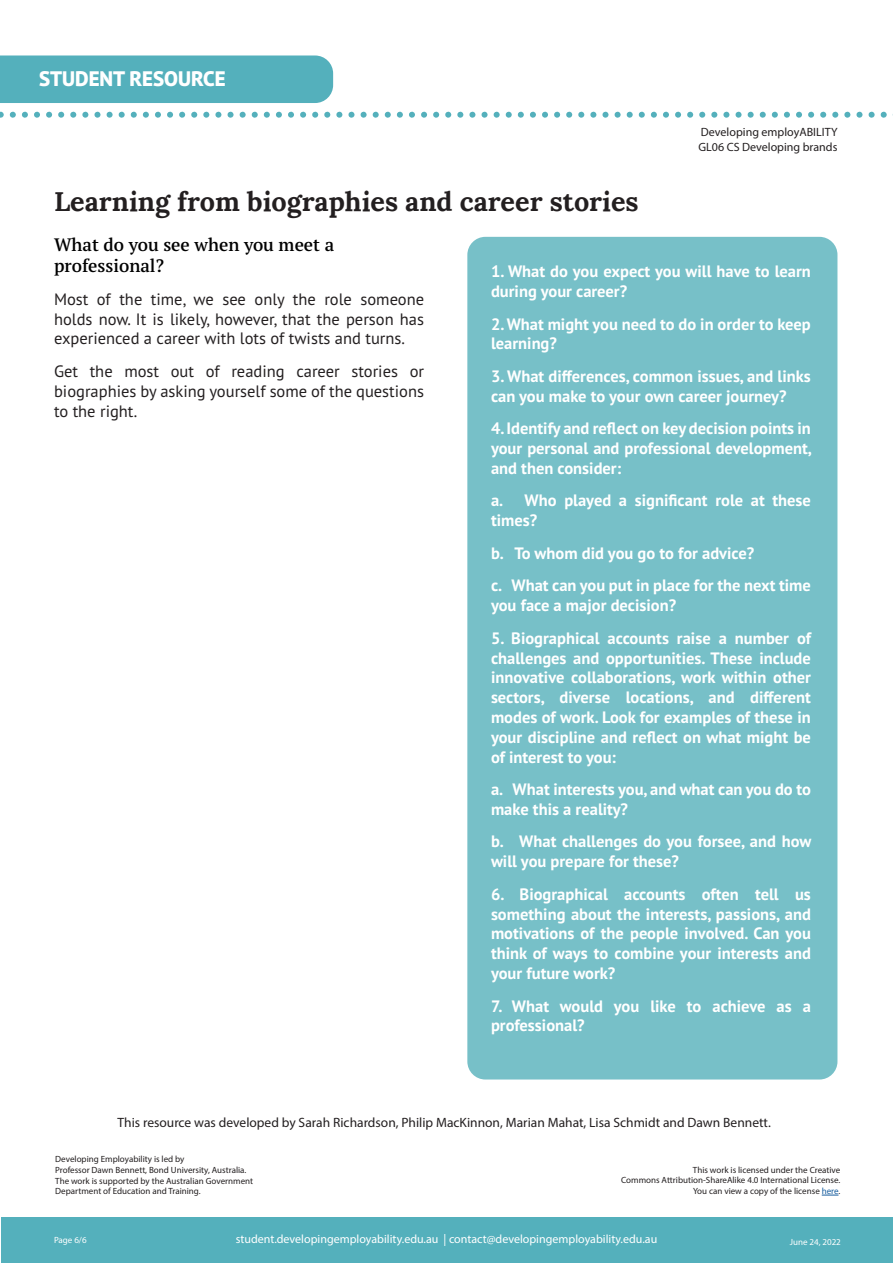
<style>
.page{position:relative;width:893px;height:1263px;background:#fff}
.page>*{position:absolute;margin:0;border:0;box-sizing:border-box;transform-origin:0 0}
.LL_-_Headline_One_Bl{font:700 27px "Lora";color:#231f20}
.t1{font:800 21px "PT Sans Pro";color:#fff}
.LL_-_Subheading{font:600 18px/21.6px "PT Serif Pro";color:#000}
.LL_-_Body_White{font:700 16.5px/19.8px "PT Sans Pro";color:#fff}
.LL_-_Body_Black{font:16.5px/19.8px "PT Sans Pro";color:#231f20;text-align:justify}
.LL_-_Acknowledgement{font:13.5px "Myriad Pro";color:#231f20}
.t2{font:12px "Myriad Pro";color:#fff}
.t3{font:12px/14.4px "Myriad Pro";color:#231f20}
.LL_-_Header_and_Foot{font:9px "Myriad Pro";color:#231f20}
.t4{font:9px "Myriad Pro";color:#fff}
.s1{color:#175d9e}
</style>
<div class="page">
<div style="left:0;top:56px;width:333px;height:47px;background:#54b0bc"></div>
<svg style="left:0;top:112px;width:893px;height:6px"></svg>
<div style="left:1px;top:1217px;width:892px;height:46px;background:#54b0bc"></div>
<div style="left:467px;top:237px;width:370px;height:842px;background:#77c0c8;border-radius:18px"></div>
<svg style="left:822px;top:1195px;width:16px;height:1px"></svg>
<p class="t1" style="left:39px;top:65px;width:188px">STUDENT RESOURCE</p>
<p class="LL_-_Headline_One_Bl" style="left:54px;top:178px;width:586px">Learning from biographies and career stories</p>
<p class="t3" style="left:698px;top:125px;width:141px">Developing employABILITY<br>GL06 CS Developing brands</p>
<p class="LL_-_Subheading" style="left:54px;top:233px;width:282px">What do you see when you meet a professional?</p>
<p class="LL_-_Body_Black" style="left:54px;top:289px;width:372px">Most of the time, we see only the role someone holds now. It is likely, however, that the person has experienced a career with lots of twists and turns.</p>
<p class="LL_-_Body_Black" style="left:54px;top:361px;width:372px">Get the most out of reading career stories or biographies by asking yourself some of the questions to the right.</p>
<p class="LL_-_Body_White" style="left:491px;top:261px;width:321px">1. What do you expect you will have to learn during your career?</p>
<p class="LL_-_Body_White" style="left:491px;top:314px;width:321px">2. What might you need to do in order to keep learning?</p>
<p class="LL_-_Body_White" style="left:491px;top:366px;width:321px">3. What differences, common issues, and links can you make to your own career journey?</p>
<p class="LL_-_Body_White" style="left:491px;top:418px;width:323px;text-align:justify">4. Identify and reflect on key decision points in your personal and professional development, and then consider:</p>
<p class="LL_-_Body_White" style="left:491px;top:490px;width:321px">a. Who played a significant role at these times?</p>
<p class="LL_-_Body_White" style="left:491px;top:543px;width:265px">b. To whom did you go to for advice?</p>
<p class="LL_-_Body_White" style="left:491px;top:575px;width:321px">c. What can you put in place for the next time you face a major decision?</p>
<p class="LL_-_Body_White" style="left:491px;top:628px;width:321px;text-align:justify">5. Biographical accounts raise a number of challenges and opportunities. These include innovative collaborations, work within other sectors, diverse locations, and different modes of work. Look for examples of these in your discipline and reflect on what might be of interest to you:</p>
<p class="LL_-_Body_White" style="left:491px;top:779px;width:321px">a. What interests you, and what can you do to make this a reality?</p>
<p class="LL_-_Body_White" style="left:491px;top:831px;width:322px">b. What challenges do you forsee, and how will you prepare for these?</p>
<p class="LL_-_Body_White" style="left:491px;top:884px;width:321px;text-align:justify">6. Biographical accounts often tell us something about the interests, passions, and motivations of the people involved. Can you think of ways to combine your interests and your future work?</p>
<p class="LL_-_Body_White" style="left:491px;top:995px;width:321px">7. What would you like to achieve as a professional?</p>
<p class="LL_-_Acknowledgement" style="left:118px;top:1114px;width:655px">This resource was developed by Sarah Richardson, Philip MacKinnon, Marian Mahat, Lisa Schmidt and Dawn Bennett.</p>
<p class="LL_-_Header_and_Foot" style="left:55px;top:1153px;width:131px">Developing Employability is led by</p>
<p class="LL_-_Header_and_Foot" style="left:55px;top:1164px;width:193px">Professor Dawn Bennett, Bond University, Australia.</p>
<p class="LL_-_Header_and_Foot" style="left:55px;top:1175px;width:199px">The work is supported by the Australian Government</p>
<p class="LL_-_Header_and_Foot" style="left:55px;top:1186px;width:147px">Department of Education and Training.</p>
<p class="LL_-_Header_and_Foot" style="left:693px;top:1164px;width:149px">This work is licensed under the Creative</p>
<p class="LL_-_Header_and_Foot" style="left:621px;top:1175px;width:221px">Commons Attribution-ShareAlike 4.0 International License.</p>
<p class="LL_-_Header_and_Foot" style="left:693px;top:1185px;width:149px">You can view a copy of the license <span class="s1">here</span>.</p>
<p class="t4" style="left:54px;top:1234px;width:34px">Page 6/6</p>
<p class="t2" style="left:236px;top:1231px;width:423px">student.developingemployability.edu.au | contact@developingemployability.edu.au</p>
<p class="t4" style="left:790px;top:1236px;width:53px">June 24, 2022</p>
</div>
